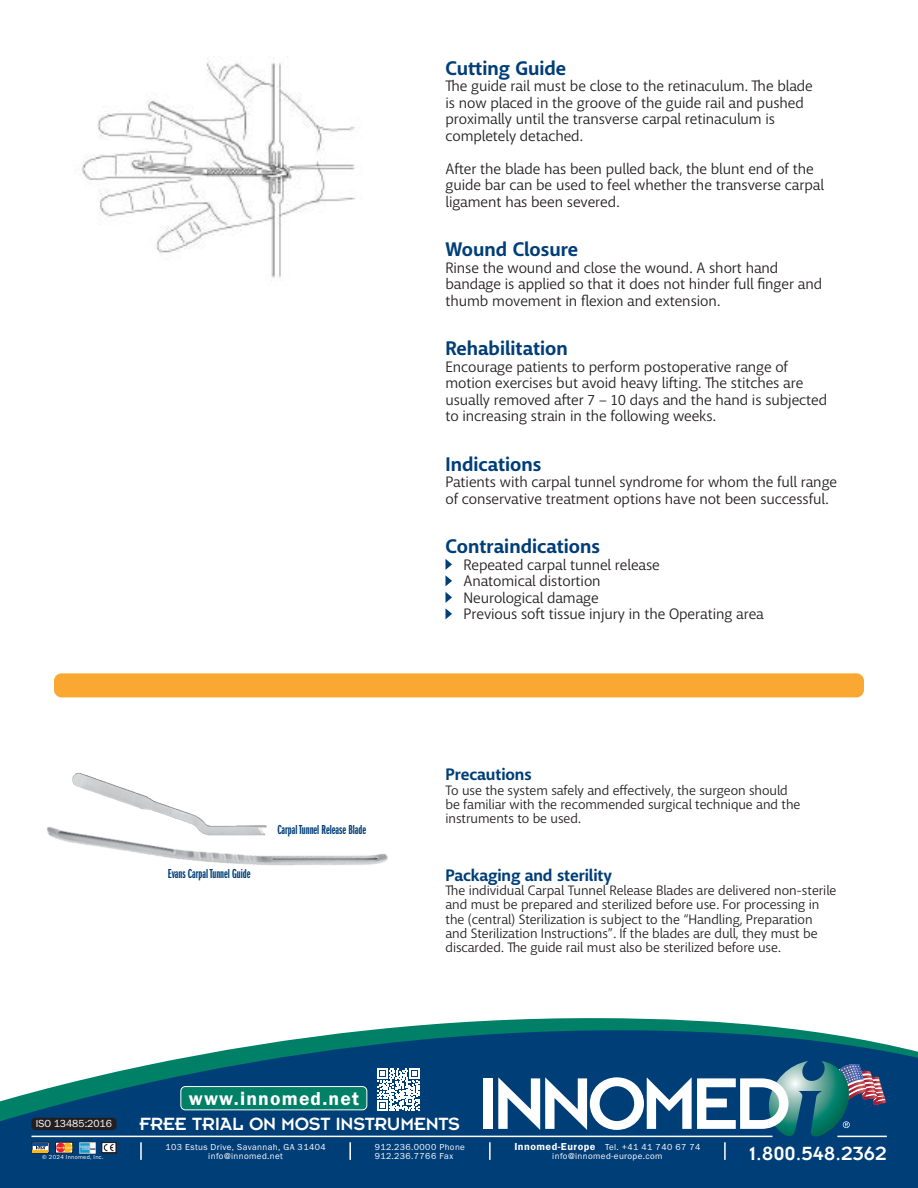
<style>
.page{position:relative;width:918px;height:1188px;background:#fff}
.page>*{position:absolute;margin:0;border:0;box-sizing:border-box;transform-origin:0 0}
.t1{font:21px "Insignia LT Pro";color:#fff}
.t2{font:700 19.5px "Macha";color:#003e78}
.t3{font:19.5px "Insignia LT Pro";letter-spacing:-.01em;color:#fff}
.t4{font:19.5px "Franklin Gothic URW Dem";letter-spacing:.06em;color:#fff}
.t5{font:700 16.5px "Macha";letter-spacing:-.005em;color:#003e78}
.t6{font:15px/16.5px "Macha";letter-spacing:-.005em;color:#231f20}
.t7{font:13.5px/14.2px "Macha";letter-spacing:-.005em;color:#231f20}
.t8{font:13.5px "ITC Franklin Gothic Std Dm X Cp";color:#003e78}
.t9{font:10.65px "Franklin Gothic URW Boo";letter-spacing:-.005em;color:#fff}
.t10{font:9px/9px "Franklin Gothic URW Boo";letter-spacing:.045em;color:#fff;text-align:center}
.t11{font:6px "Franklin Gothic URW Boo";letter-spacing:.045em;color:#fff}
.s1{font-family:"Franklin Gothic URW Dem";font-size:10.5px}
</style>
<div class="page">
<svg style="left:446px;top:559px;width:6px;height:27px"></svg>
<svg style="left:446px;top:592px;width:6px;height:27px"></svg>
<img style="left:81px;top:58px;width:275px;height:220px">
<svg style="left:0;top:1018px;width:918px;height:170px;fill:#003e78"></svg>
<img style="left:72px;top:773px;width:135px;height:52px">
<img style="left:47px;top:825px;width:341px;height:41px">
<div style="left:181px;top:1087px;width:186px;height:23px;background:#008066;border-radius:4px"></div>
<div style="left:180px;top:1086px;width:187px;height:24px;border:1px solid #fff;border-radius:4px"></div>
<svg style="left:377px;top:1068px;width:43px;height:42px"></svg>
<div style="left:54px;top:673px;width:810px;height:24px;background:#faa831;border-radius:8px"></div>
<h2 class="t2" style="left:446px;top:56px;width:122px">Cutting Guide</h2>
<p class="t6" style="left:446px;top:78px;width:369px">The guide rail must be close to the retinaculum. The blade is now placed in the groove of the guide rail and pushed proximally until the transverse carpal retinaculum is completely detached.</p>
<p class="t6" style="left:446px;top:161px;width:380px">After the blade has been pulled back, the blunt end of the guide bar can be used to feel whether the transverse carpal ligament has been severed.</p>
<h2 class="t2" style="left:446px;top:237px;width:134px">Wound Closure</h2>
<p class="t6" style="left:446px;top:260px;width:378px">Rinse the wound and close the wound. A short hand bandage is applied so that it does not hinder full finger and thumb movement in flexion and extension.</p>
<h2 class="t2" style="left:446px;top:336px;width:124px">Rehabilitation</h2>
<p class="t6" style="left:446px;top:359px;width:383px">Encourage patients to perform postoperative range of motion exercises but avoid heavy lifting. The stitches are usually removed after 7 – 10 days and the hand is subjected to increasing strain in the following weeks.</p>
<h2 class="t2" style="left:446px;top:452px;width:97px">Indications</h2>
<p class="t6" style="left:446px;top:474px;width:393px">Patients with carpal tunnel syndrome for whom the full range of conservative treatment options have not been successful.</p>
<h2 class="t2" style="left:446px;top:534px;width:156px">Contraindications</h2>
<p class="t6" style="left:463px;top:557px;width:302px">Repeated carpal tunnel release<br>Anatomical distortion<br>Neurological damage<br>Previous soft tissue injury in the Operating area</p>
<p class="t8" style="left:168px;top:866px;width:84px">Evans Carpal Tunnel Guide</p>
<p class="t8" style="left:277px;top:823px;width:90px">Carpal Tunnel Release Blade</p>
<p class="t5" style="left:446px;top:764px;width:88px">Precautions</p>
<p class="t7" style="left:446px;top:783px;width:356px">To use the system safely and effectively, the surgeon should be familiar with the recommended surgical technique and the instruments to be used.</p>
<p class="t5" style="left:446px;top:865px;width:168px">Packaging and sterility</p>
<p class="t7" style="left:446px;top:883px;width:392px">The individual Carpal Tunnel Release Blades are delivered non-sterile and must be prepared and sterilized before use. For processing in the (central) Sterilization is subject to the “Handling, Preparation and Sterilization Instructions”. If the blades are dull, they must be discarded. The guide rail must also be sterilized before use.</p>
<p class="t9" style="left:36px;top:1117px;width:78px">ISO 13485:2016</p>
<h2 class="t4" style="left:189px;top:1086px;width:172px">www.innomed.net</h2>
<h2 class="t3" style="left:140px;top:1114px;width:322px">FREE TRIAL ON MOST INSTRUMENTS</h2>
<p class="t10" style="left:166px;top:1142px;width:162px">103 Estus Drive, Savannah, GA 31404 info@innomed.net</p>
<p class="t10" style="left:375px;top:1142px;width:92px;text-align:left">912.236.0000 Phone<br>912.236.7766 Fax</p>
<p class="t10" style="left:514px;top:1142px;width:188px"><span class="s1">Innomed-Europe</span> Tel. +41 41 740 67 74</p>
<p class="t11" style="left:42px;top:1153px;width:63px">© 2024 Innomed, Inc.</p>
<p class="t10" style="left:552px;top:1151px;width:112px">info@innomed-europe.com</p>
<h1 class="t1" style="left:749px;top:1143px;width:139px">1.800.548.2362</h1>
</div>
